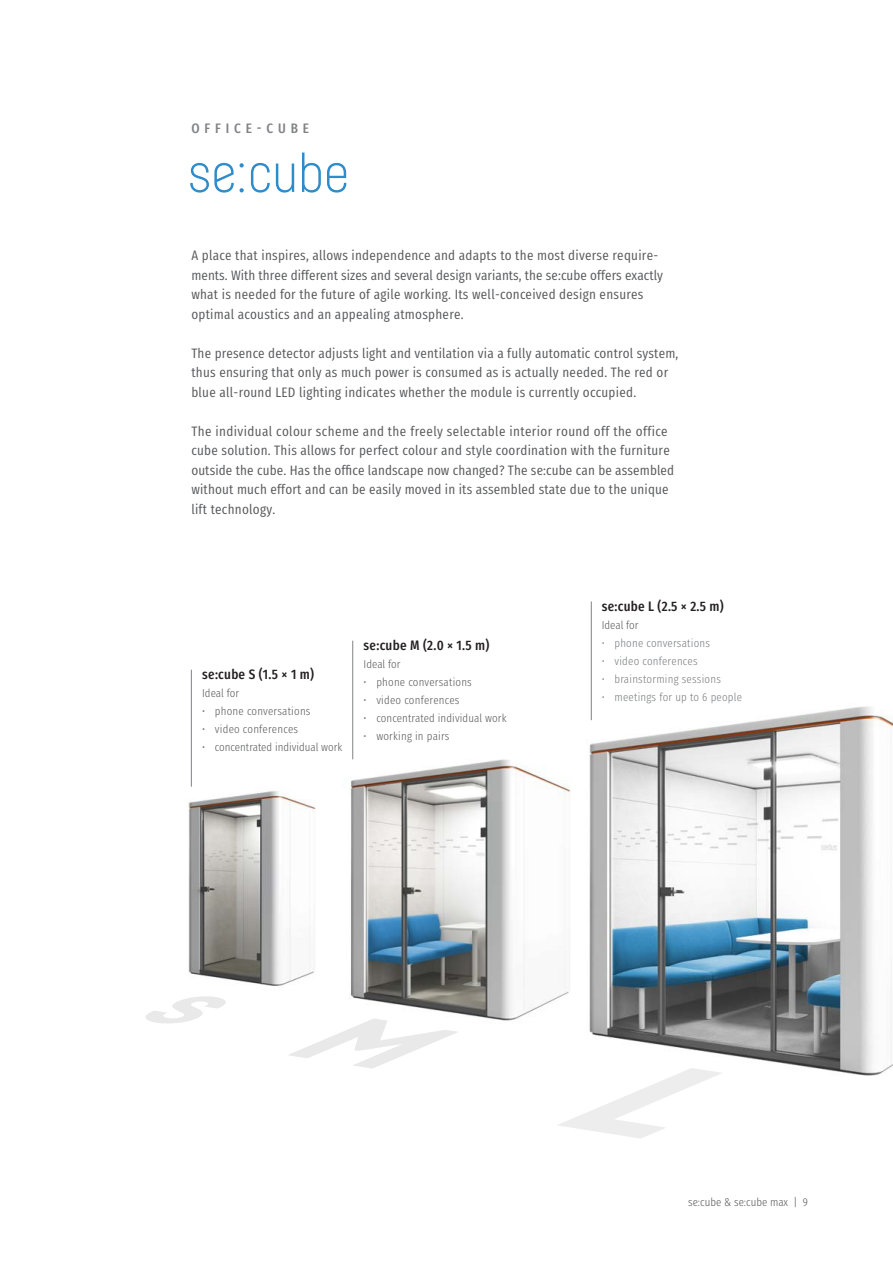
<style>
.page{position:relative;width:893px;height:1263px;background:#fff}
.page>*{position:absolute;margin:0;border:0;box-sizing:border-box;transform-origin:0 0}
.t1{font:300 54px "Sedus Sans";color:#2d8ccb}
.t2{font:13.5px/19.5px "Sedus Text Condensed";letter-spacing:.02em;color:#57585a}
.t3{font:700 13.5px "Sedus Text Condensed";letter-spacing:.02em;color:#231f20}
.t4{font:700 13.5px "Sedus Text Condensed";letter-spacing:.36em;color:#808285}
.t5{font:300 11.25px "Sedus Text Condensed";letter-spacing:.01em;color:#57585a}
.t6{font:300 11.25px "Sedus Text Condensed";letter-spacing:.02em;color:#787a7d}
</style>
<div class="page">
<img style="left:589px;top:644px;width:304px;height:432px">
<img style="left:188px;top:776px;width:128px;height:210px">
<img style="left:350px;top:705px;width:221px;height:316px">
<hr style="left:191px;top:670px;width:1px;height:117px;background:#808285">
<hr style="left:352px;top:641px;width:1px;height:118px;background:#808285">
<hr style="left:591px;top:601px;width:1px;height:119px;background:#808285">
<svg style="left:350px;top:1018px;width:109px;height:3px"></svg>
<p class="t4" style="left:191px;top:116px;width:119px">OFFICE-CUBE</p>
<h1 class="t1" style="left:188px;top:140px;width:163px">se:cube</h1>
<p class="t2" style="left:191px;top:244px;width:473px">A place that inspires, allows independence and adapts to the most diverse require&shy;ments. With three different sizes and several design variants, the se:cube offers exactly what is needed for the future of agile working. Its well-conceived design ensures optimal acoustics and an appealing atmosphere.</p>
<p class="t2" style="left:191px;top:342px;width:489px">The presence detector adjusts light and ventilation via a fully automatic control system, thus ensuring that only as much power is consumed as is actually needed. The red or blue all-round LED lighting indicates whether the module is currently occupied.</p>
<p class="t2" style="left:191px;top:420px;width:484px">The individual colour scheme and the freely selectable interior round off the office cube solution. This allows for perfect colour and style coordination with the furniture outside the cube. Has the office landscape now changed? The se:cube can be assembled without much effort and can be easily moved in its assembled state due to the unique lift technology.</p>
<p class="t3" style="left:202px;top:662px;width:113px">se:cube S (1.5 × 1 m)</p>
<p class="t5" style="left:202px;top:683px;width:38px">Ideal for</p>
<p class="t5" style="left:202px;top:701px;width:110px">• phone conversations</p>
<p class="t5" style="left:202px;top:719px;width:97px">• video conferences</p>
<p class="t5" style="left:202px;top:737px;width:141px">• concentrated individual work</p>
<p class="t3" style="left:364px;top:633px;width:127px">se:cube M (2.0 × 1.5 m)</p>
<p class="t5" style="left:364px;top:654px;width:38px">Ideal for</p>
<p class="t5" style="left:364px;top:672px;width:110px">• phone conversations</p>
<p class="t5" style="left:364px;top:690px;width:97px">• video conferences</p>
<p class="t5" style="left:364px;top:708px;width:144px">• concentrated individual work</p>
<p class="t5" style="left:364px;top:726px;width:87px">• working in pairs</p>
<p class="t3" style="left:602px;top:594px;width:124px">se:cube L (2.5 × 2.5 m)</p>
<p class="t5" style="left:602px;top:615px;width:38px">Ideal for</p>
<p class="t6" style="left:602px;top:633px;width:110px">• phone conversations</p>
<p class="t6" style="left:602px;top:651px;width:97px">• video conferences</p>
<p class="t6" style="left:602px;top:669px;width:121px">• brainstorming sessions</p>
<p class="t6" style="left:602px;top:687px;width:142px">• meetings for up to 6 people</p>
<p class="t5" style="left:688px;top:1192px;width:121px">se:cube &amp; se:cube max | 9</p>
</div>
